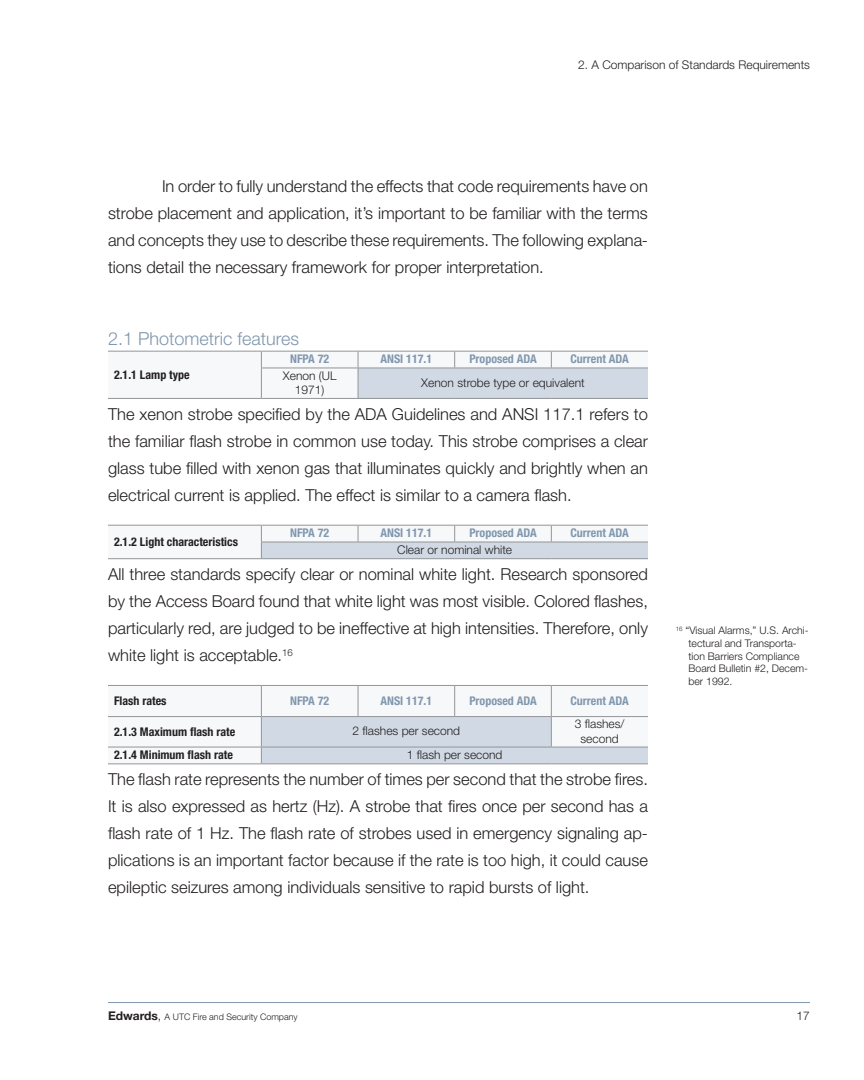
<style>
.page{position:relative;width:864px;height:1080px;background:#fff}
.page>*{position:absolute;margin:0;border:0;box-sizing:border-box;transform-origin:0 0}
.Subhead{font:300 18px "Helvetica Neue LT Std";color:#8197ae}
.Body_--_No_indent{font:300 16.5px/27px "Helvetica Neue LT Std";color:#231f20;text-align:justify}
.Body{font:300 16.5px/27px "Helvetica Neue LT Std";color:#231f20;text-align:justify}
.Table_Body{font:700 condensed 12px "Helvetica Neue";color:#8197ae}
.Table_Body-2{font:300 12px/14.4px "Helvetica Neue LT Std";color:#231f20;text-align:center}
.Table_Body-3{font:700 condensed 12px "Helvetica Neue";color:#231f20}
.Running_Header{font:300 12px "Helvetica Neue LT Std";color:#231f20}
.t1{font:300 10.5px/12.6px "Helvetica Neue LT Std";color:#231f20}
.t2{font:300 9px "Helvetica Neue LT Std";color:#231f20}
.s1{font-weight:700;font-size:12px}
.s2{font-size:12px}
</style>
<div class="page">
<hr style="left:108px;top:1002px;width:702px;height:1px;background:#8197ae">
<svg style="left:108px;top:351px;width:540px;height:47px"></svg>
<hr style="left:261px;top:368px;width:97px;height:1px;background:#939598">
<hr style="left:261px;top:368px;width:1px;height:30px;background:#939598">
<hr style="left:358px;top:368px;width:97px;height:1px;background:#939598">
<hr style="left:358px;top:368px;width:1px;height:30px;background:#939598">
<hr style="left:455px;top:368px;width:96px;height:1px;background:#939598">
<hr style="left:551px;top:368px;width:97px;height:1px;background:#939598">
<hr style="left:108px;top:398px;width:153px;height:1px;background:#939598">
<hr style="left:261px;top:398px;width:97px;height:1px;background:#939598">
<hr style="left:358px;top:398px;width:97px;height:1px;background:#939598">
<hr style="left:455px;top:398px;width:96px;height:1px;background:#939598">
<hr style="left:551px;top:398px;width:97px;height:1px;background:#939598">
<svg style="left:108px;top:525px;width:540px;height:33px"></svg>
<hr style="left:358px;top:542px;width:97px;height:1px;background:#939598">
<hr style="left:455px;top:542px;width:96px;height:1px;background:#939598">
<hr style="left:551px;top:542px;width:97px;height:1px;background:#939598">
<hr style="left:108px;top:558px;width:153px;height:1px;background:#939598">
<hr style="left:261px;top:558px;width:97px;height:1px;background:#939598">
<hr style="left:358px;top:558px;width:97px;height:1px;background:#939598">
<hr style="left:455px;top:558px;width:96px;height:1px;background:#939598">
<hr style="left:551px;top:558px;width:97px;height:1px;background:#939598">
<div style="left:108px;top:686px;width:443px;height:77px;background:#f6f8fa"></div>
<hr style="left:108px;top:685px;width:153px;height:1px;background:#939598">
<hr style="left:261px;top:685px;width:97px;height:1px;background:#939598">
<hr style="left:261px;top:686px;width:1px;height:30px;background:#939598">
<hr style="left:358px;top:685px;width:97px;height:1px;background:#939598">
<hr style="left:358px;top:686px;width:1px;height:30px;background:#939598">
<hr style="left:455px;top:685px;width:96px;height:1px;background:#939598">
<hr style="left:454px;top:686px;width:1px;height:30px;background:#939598">
<hr style="left:551px;top:685px;width:97px;height:1px;background:#939598">
<hr style="left:551px;top:686px;width:1px;height:30px;background:#939598">
<hr style="left:108px;top:716px;width:153px;height:1px;background:#939598">
<hr style="left:261px;top:716px;width:97px;height:1px;background:#939598">
<hr style="left:358px;top:716px;width:97px;height:1px;background:#939598">
<hr style="left:455px;top:716px;width:96px;height:1px;background:#939598">
<hr style="left:551px;top:716px;width:97px;height:1px;background:#939598">
<hr style="left:108px;top:747px;width:153px;height:1px;background:#939598">
<svg style="left:261px;top:717px;width:387px;height:46px"></svg>
<hr style="left:358px;top:747px;width:97px;height:1px;background:#939598">
<hr style="left:455px;top:747px;width:96px;height:1px;background:#939598">
<hr style="left:551px;top:747px;width:97px;height:1px;background:#939598">
<hr style="left:108px;top:763px;width:153px;height:1px;background:#939598">
<hr style="left:261px;top:763px;width:97px;height:1px;background:#939598">
<hr style="left:358px;top:763px;width:97px;height:1px;background:#939598">
<hr style="left:455px;top:763px;width:96px;height:1px;background:#939598">
<hr style="left:551px;top:763px;width:97px;height:1px;background:#939598">
<p class="Running_Header" style="left:578px;top:57px;width:233px">2. A Comparison of Standards Requirements</p>
<p class="Body" style="left:108px;top:172px;width:542px;text-indent:54px">In order to fully understand the effects that code requirements have on strobe placement and application, it’s important to be familiar with the terms and concepts they use to describe these requirements. The following explana&shy;tions detail the necessary framework for proper interpretation.</p>
<p class="Subhead" style="left:108px;top:327px;width:193px">2.1 Photometric features</p>
<p class="Table_Body-3" style="left:114px;top:367px;width:77px">2.1.1 Lamp type</p>
<p class="Table_Body" style="left:290px;top:352px;width:41px">NFPA 72</p>
<p class="Table_Body" style="left:381px;top:352px;width:53px">ANSI 117.1</p>
<p class="Table_Body" style="left:469px;top:352px;width:69px">Proposed ADA</p>
<p class="Table_Body" style="left:571px;top:352px;width:60px">Current ADA</p>
<p class="Table_Body-2" style="left:283px;top:368px;width:55px">Xenon (UL<br>1971)</p>
<p class="Table_Body-2" style="left:421px;top:375px;width:165px">Xenon strobe type or equivalent</p>
<p class="Body_--_No_indent" style="left:108px;top:400px;width:542px">The xenon strobe specified by the ADA Guidelines and ANSI 117.1 refers to the familiar flash strobe in common use today. This strobe comprises a clear glass tube filled with xenon gas that illuminates quickly and brightly when an electrical current is applied. The effect is similar to a camera flash.</p>
<p class="Table_Body-3" style="left:114px;top:534px;width:126px">2.1.2 Light characteristics</p>
<p class="Table_Body" style="left:290px;top:526px;width:41px">NFPA 72</p>
<p class="Table_Body" style="left:381px;top:526px;width:53px">ANSI 117.1</p>
<p class="Table_Body" style="left:469px;top:526px;width:69px">Proposed ADA</p>
<p class="Table_Body" style="left:571px;top:526px;width:60px">Current ADA</p>
<p class="Table_Body-2" style="left:397px;top:542px;width:116px">Clear or nominal white</p>
<p class="Body_--_No_indent" style="left:108px;top:560px;width:541px">All three standards specify clear or nominal white light. Research sponsored by the Access Board found that white light was most visible. Colored flashes, particularly red, are judged to be ineffective at high intensities. Therefore, only white light is acceptable.<sup>16</sup></p>
<p class="Table_Body-3" style="left:114px;top:693px;width:54px">Flash rates</p>
<p class="Table_Body" style="left:290px;top:693px;width:41px">NFPA 72</p>
<p class="Table_Body" style="left:381px;top:693px;width:53px">ANSI 117.1</p>
<p class="Table_Body" style="left:469px;top:693px;width:69px">Proposed ADA</p>
<p class="Table_Body" style="left:571px;top:693px;width:60px">Current ADA</p>
<p class="Table_Body-3" style="left:114px;top:724px;width:123px">2.1.3 Maximum flash rate</p>
<p class="Table_Body-2" style="left:353px;top:724px;width:109px">2 flashes per second</p>
<p class="Table_Body-2" style="left:575px;top:716px;width:51px">3 flashes/ second</p>
<p class="Table_Body-3" style="left:114px;top:748px;width:120px">2.1.4 Minimum flash rate</p>
<p class="Table_Body-2" style="left:407px;top:747px;width:97px">1 flash per second</p>
<p class="Body_--_No_indent" style="left:108px;top:766px;width:542px">The flash rate represents the number of times per second that the strobe fires.<br>It is also expressed as hertz (Hz). A strobe that fires once per second has a flash rate of 1 Hz. The flash rate of strobes used in emergency signaling ap&shy;plications is an important factor because if the rate is too high, it could cause epileptic seizures among individuals sensitive to rapid bursts of light.</p>
<p class="t1" style="left:688px;top:624px;width:122px;text-indent:-13px"><sup>16</sup> “Visual Alarms,” U.S. Archi&shy;tectural and Transporta&shy;tion Barriers Compliance<br>Board Bulletin #2, Decem&shy;ber 1992.</p>
<p class="t2" style="left:108px;top:1011px;width:191px"><span class="s1">Edwards</span><span class="s2">,</span> A UTC Fire and Security Company</p>
<p class="Running_Header" style="left:797px;top:1009px;width:15px">17</p>
</div>
